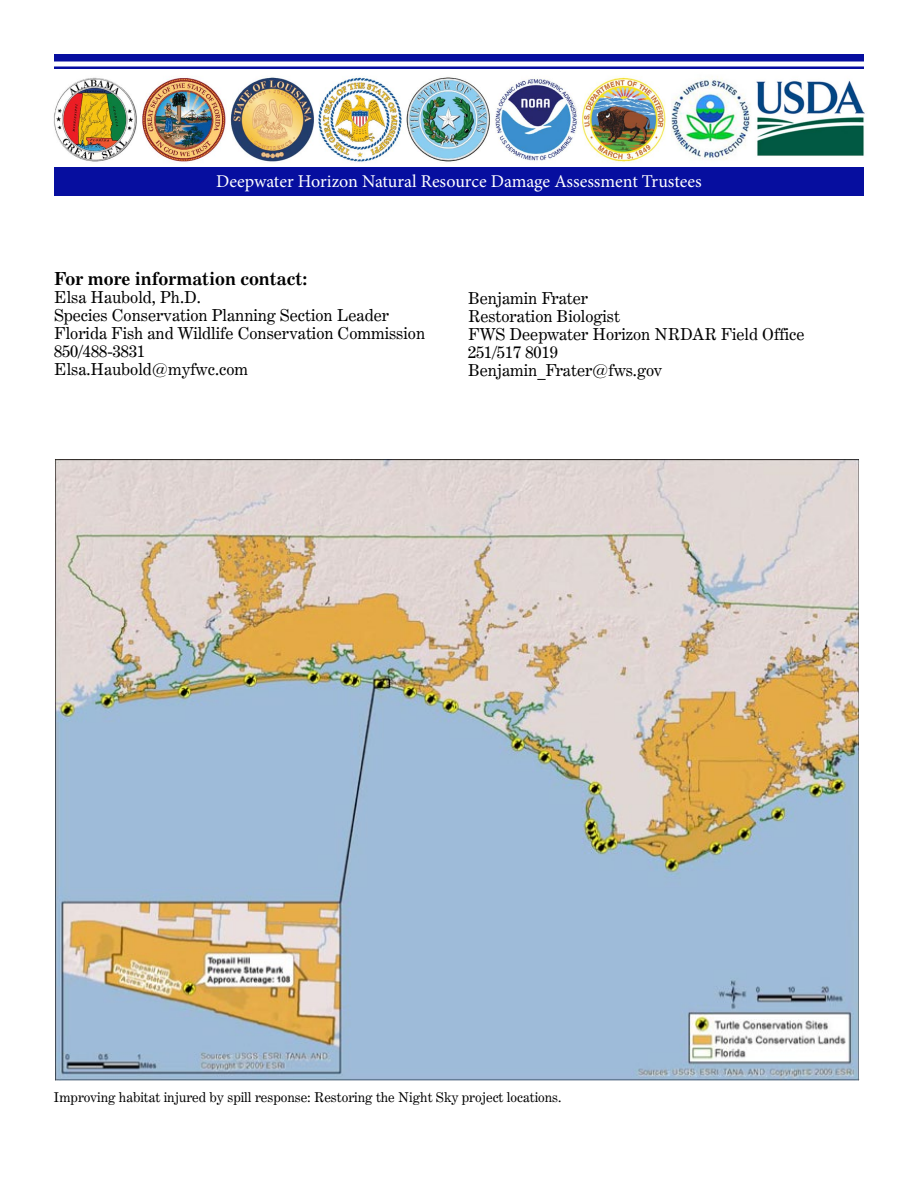
<style>
.page{position:relative;width:918px;height:1188px;background:#fff}
.page>*{position:absolute;margin:0;border:0;box-sizing:border-box;transform-origin:0 0}
.t1{font:18px "Minion Pro";color:#fff}
.t2{font:700 18px "Century Expanded BT";color:#000}
.t3{font:16.5px/18px "Century Expanded BT";color:#000}
.t4{font:13.5px "Century Expanded BT";color:#000}
</style>
<div class="page">
<img style="left:55px;top:459px;width:804px;height:621px">
<img style="left:53px;top:76px;width:812px;height:86px">
<div style="left:54px;top:54px;width:810px;height:8px;background:#060e9f"></div>
<hr style="left:54px;top:66px;width:810px;height:3px;background:#060e9f">
<div style="left:54px;top:167px;width:810px;height:29px;background:#060e9f"></div>
<p class="t1" style="left:216px;top:169px;width:487px">Deepwater Horizon Natural Resource Damage Assessment Trustees</p>
<p class="t2" style="left:54px;top:267px;width:255px">For more information contact:</p>
<p class="t3" style="left:54px;top:287px;width:373px">Elsa Haubold, Ph.D.<br>Species Conservation Planning Section Leader<br>Florida Fish and Wildlife Conservation Commission<br>850/488-3831<br>Elsa.Haubold@myfwc.com</p>
<p class="t3" style="left:468px;top:289px;width:338px">Benjamin Frater<br>Restoration Biologist<br>FWS Deepwater Horizon NRDAR Field Office<br>251/517 8019<br>Benjamin_Frater@fws.gov</p>
<p class="t4" style="left:54px;top:1089px;width:509px">Improving habitat injured by spill response: Restoring the Night Sky project locations.</p>
</div>
